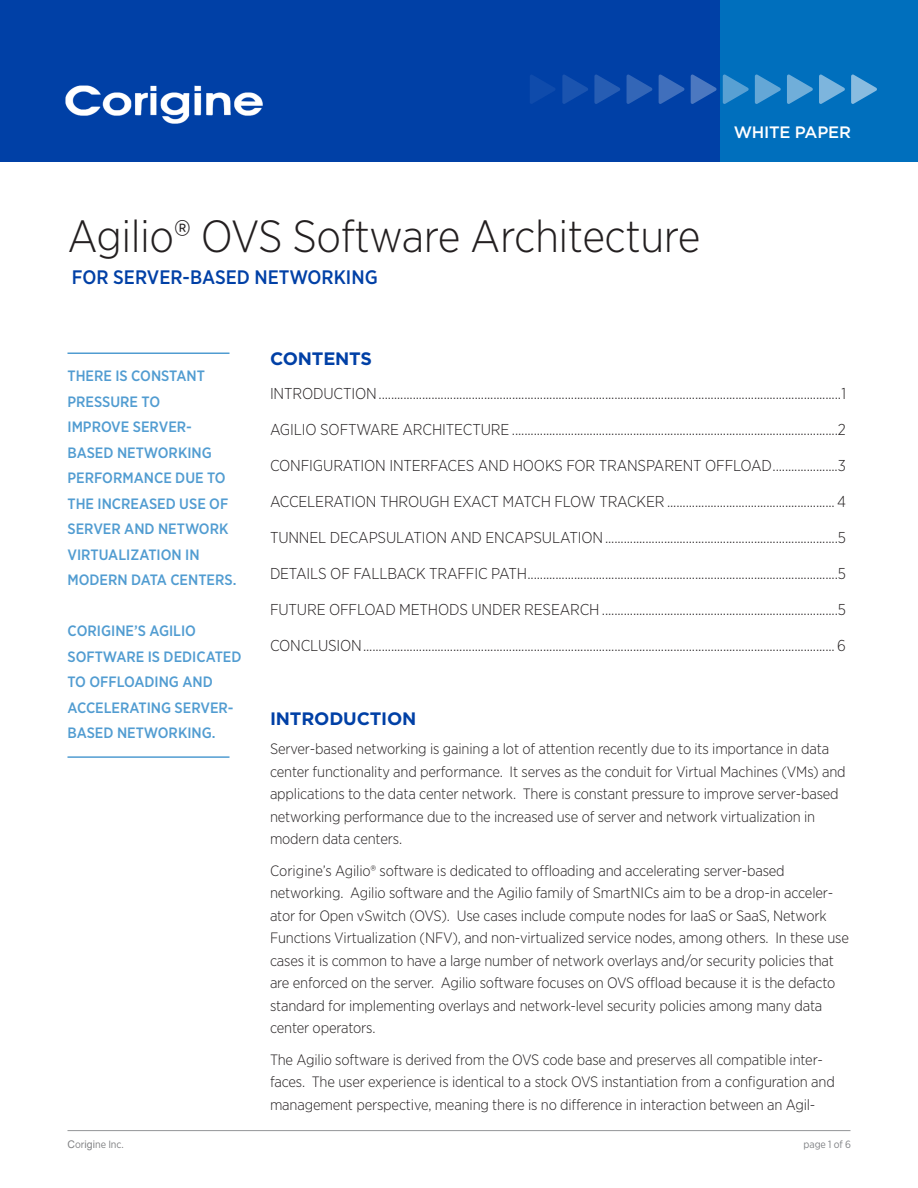
<style>
.page{position:relative;width:918px;height:1188px;background:#fff}
.page>*{position:absolute;margin:0;border:0;box-sizing:border-box;transform-origin:0 0}
._00_Title{font:300 45px "Gotham Narrow";letter-spacing:-.01em;color:#231f20}
._00_Title_Sub{font:500 19.5px "Gotham Narrow";color:#0040a6}
._01_Heading_1{font:700 18px "Gotham";letter-spacing:-.01em;color:#0040a6}
.t1{font:500 16.5px "Gotham";letter-spacing:-.015em;color:#fff}
.t2{font:300 15.75px "Gotham Narrow";letter-spacing:-.01em;color:#242021}
._01_Body{font:300 15px/22.5px "Gotham Narrow";letter-spacing:-.01em;color:#242021}
._02_Sidebar_Callout{font:500 15px/25.5px "Gotham Narrow";color:#519cd1}
.t3{font:10.5px "Gotham Narrow";letter-spacing:-.005em;color:#818284}
.t4{font:10.5px "Gotham Narrow";letter-spacing:-.01em;color:#808285}
.s1{font-family:"Arial"}
</style>
<div class="page">
<div style="left:719px;top:0;width:199px;height:162px;background:#006fbd"></div>
<div style="left:0;top:0;width:719px;height:162px;background:#0040a6"></div>
<svg style="left:851px;top:75px;width:26px;height:29px"></svg>
<svg style="left:819px;top:75px;width:26px;height:29px"></svg>
<svg style="left:787px;top:75px;width:26px;height:29px"></svg>
<svg style="left:755px;top:75px;width:26px;height:29px"></svg>
<svg style="left:723px;top:75px;width:26px;height:29px"></svg>
<svg style="left:691px;top:75px;width:26px;height:29px"></svg>
<svg style="left:659px;top:75px;width:25px;height:29px"></svg>
<svg style="left:627px;top:75px;width:25px;height:29px"></svg>
<svg style="left:594px;top:75px;width:26px;height:29px"></svg>
<svg style="left:562px;top:75px;width:26px;height:29px"></svg>
<svg style="left:530px;top:75px;width:25px;height:29px"></svg>
<hr style="left:68px;top:1130px;width:782px;height:1px;background:#939598">
<hr style="left:68px;top:352px;width:162px;height:2px;background:#509cd1">
<hr style="left:68px;top:756px;width:162px;height:2px;background:#509cd1">
<img style="left:65px;top:85px;width:198px;height:39px">
<p class="_00_Title" style="left:68px;top:209px;width:635px">Agilio® OVS Software Architecture</p>
<p class="_00_Title_Sub" style="left:72px;top:265px;width:307px">FOR SERVER-BASED NETWORKING</p>
<p class="t1" style="left:734px;top:122px;width:119px">WHITE PAPER</p>
<p class="_02_Sidebar_Callout" style="left:68px;top:363px;width:170px">THERE IS CONSTANT<br>PRESSURE TO<br>IMPROVE SERVER-<br>BASED NETWORKING<br>PERFORMANCE DUE TO<br>THE INCREASED USE OF<br>SERVER AND NETWORK<br>VIRTUALIZATION IN<br>MODERN DATA CENTERS.</p>
<p class="_02_Sidebar_Callout" style="left:68px;top:618px;width:176px">CORIGINE’S AGILIO<br>SOFTWARE IS DEDICATED<br>TO OFFLOADING AND<br>ACCELERATING SERVER-<br>BASED NETWORKING.</p>
<p class="_01_Heading_1" style="left:270px;top:347px;width:104px">CONTENTS</p>
<p class="t2" style="left:270px;top:384px;width:577px">INTRODUCTION.....................................................................................................................................................1</p>
<p class="t2" style="left:270px;top:420px;width:577px">AGILIO SOFTWARE ARCHITECTURE .........................................................................................................2</p>
<p class="t2" style="left:270px;top:456px;width:577px">CONFIGURATION INTERFACES AND HOOKS FOR TRANSPARENT OFFLOAD.....................3</p>
<p class="t2" style="left:270px;top:492px;width:577px">ACCELERATION THROUGH EXACT MATCH FLOW TRACKER ...................................................... 4</p>
<p class="t2" style="left:270px;top:528px;width:577px">TUNNEL DECAPSULATION AND ENCAPSULATION...........................................................................5</p>
<p class="t2" style="left:270px;top:564px;width:577px">DETAILS OF FALLBACK TRAFFIC PATH....................................................................................................5</p>
<p class="t2" style="left:270px;top:600px;width:577px">FUTURE OFFLOAD METHODS UNDER RESEARCH ............................................................................5</p>
<p class="t2" style="left:270px;top:636px;width:577px">CONCLUSION........................................................................................................................................................ 6</p>
<p class="_01_Heading_1" style="left:270px;top:707px;width:148px">INTRODUCTION</p>
<p class="_01_Body" style="left:270px;top:737px;width:577px">Server-based networking is gaining a lot of attention recently due to its importance in data center functionality and performance. It serves as the conduit for Virtual Machines (VMs) and applications to the data center network. There is constant pressure to improve server-based networking performance due to the increased use of server and network virtualization in modern data centers.</p>
<p class="_01_Body" style="left:270px;top:859px;width:581px">Corigine’s Agilio® software is dedicated to offloading and accelerating server-based networking. Agilio software and the Agilio family of SmartNICs aim to be a drop-in acceler&shy;ator for Open vSwitch (OVS). Use cases include compute nodes for IaaS or SaaS, Network Functions Virtualization (NFV), and non-virtualized service nodes, among others. In these use cases it is common to have a large number of network overlays and/or security policies that are enforced on the server. Agilio software focuses on OVS offload because it is the defacto standard for implementing overlays and network-level security policies among many data center operators.</p>
<p class="_01_Body" style="left:270px;top:1048px;width:566px">The Agilio software is derived from the OVS code base and preserves all compatible inter&shy;faces. The user experience is identical to a stock OVS instantiation from a configuration and management perspective, meaning there is no difference in interaction between an Agil-</p>
<p class="t3" style="left:68px;top:1137px;width:58px"><span class="s1">C</span>or<span class="s1">igi</span>ne Inc.</p>
<p class="t4" style="left:804px;top:1137px;width:49px">page 1 of 6</p>
</div>
